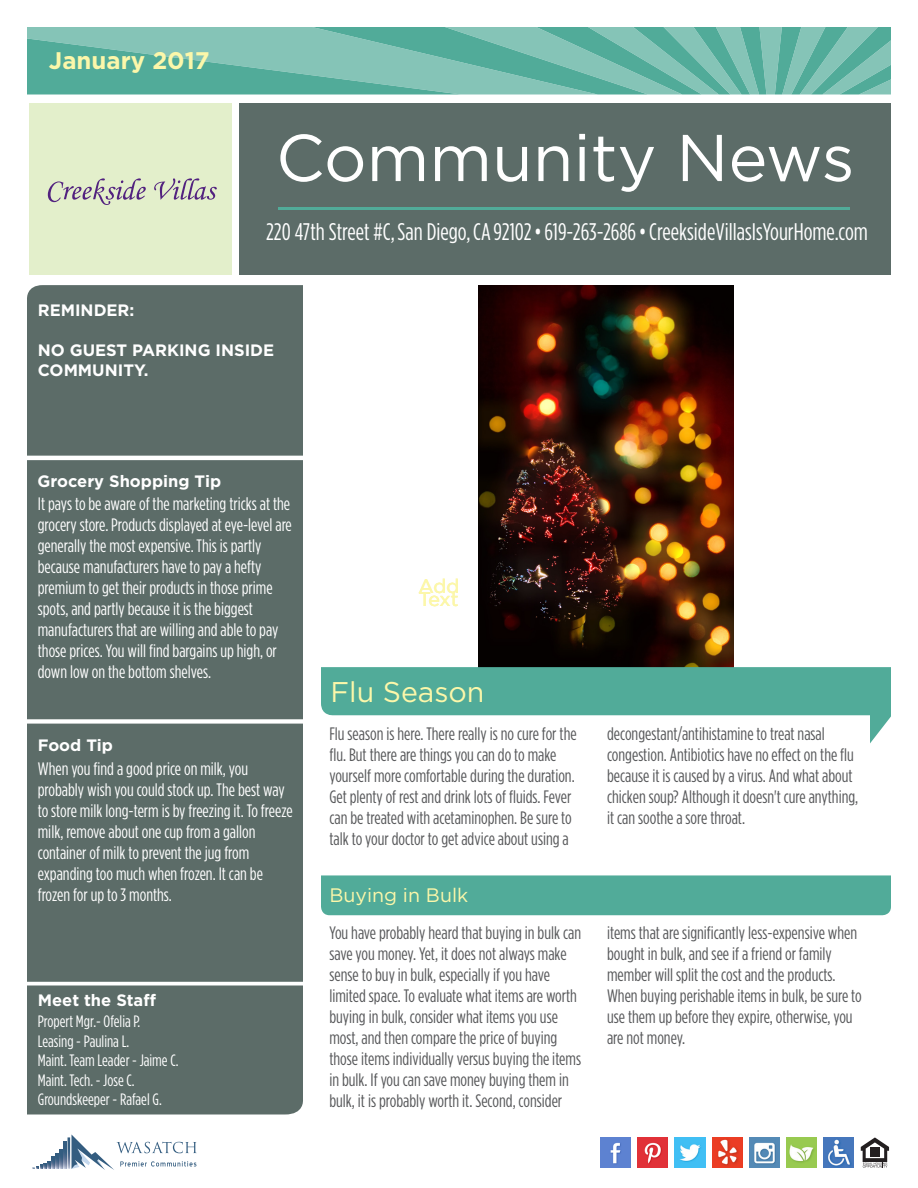
<style>
.page{position:relative;width:918px;height:1188px;background:#fff}
.page>*{position:absolute;margin:0;border:0;box-sizing:border-box;transform-origin:0 0}
.Newsletter_name{font:66px "Gotham";color:#fff}
.Article_Short_Headin{font:28.5px "Gotham";color:#fcf7aa}
.Property_Info{font:24px "Gotham Condensed";color:#fff}
.Month_Year{font:700 24px "Gotham";color:#fcf7aa}
.Article_Long_Heading{font:19.5px "Gotham";color:#fcf7aa}
.Body_Copy{font:18px/21px "Gotham Condensed";color:#57585a}
.Tip_Box_2{font:18px/21px "Gotham Condensed";color:#fff}
.staff_copy{font:16.5px "Gotham Condensed";color:#fff}
.SFQ_Box_1{font:700 16.5px/19.8px "Gotham";color:#fff}
.Tip_Box_1{font:700 16.5px "Gotham";color:#fff}
.Meet_The_Staff{font:700 16.5px "Gotham";color:#fff}
</style>
<div class="page">
<img style="left:479px;top:285px;width:254px;height:382px">
<div style="left:27px;top:285px;width:276px;height:829px;background:#5c6c68"></div>
<svg style="left:321px;top:667px;width:570px;height:248px"></svg>
<div style="left:239px;top:104px;width:652px;height:171px;background:#5c6c68"></div>
<hr style="left:278px;top:207px;width:571px;height:3px;background:#51ab99">
<svg style="left:27px;top:27px;width:864px;height:67px;background:#6cb8a9"></svg>
<svg style="left:861px;top:1138px;width:28px;height:30px"></svg>
<hr style="left:870px;top:1152px;width:10px;height:4px;background:#231f20">
<hr style="left:870px;top:1148px;width:10px;height:4px;background:#231f20">
<img style="left:824px;top:1138px;width:30px;height:30px">
<img style="left:786px;top:1138px;width:31px;height:30px">
<img style="left:749px;top:1138px;width:31px;height:30px">
<img style="left:712px;top:1138px;width:30px;height:30px">
<img style="left:675px;top:1138px;width:30px;height:30px">
<img style="left:638px;top:1138px;width:30px;height:30px">
<img style="left:601px;top:1138px;width:30px;height:30px">
<svg style="left:64px;top:1141px;width:2px;height:28px"></svg>
<svg style="left:32px;top:1150px;width:30px;height:19px"></svg>
<svg style="left:68px;top:1134px;width:129px;height:36px"></svg>
<div style="left:29px;top:104px;width:203px;height:171px;background:#e3efcb"></div>
<svg style="left:48px;top:178px;width:98px;height:27px"></svg>
<svg style="left:154px;top:178px;width:63px;height:22px"></svg>
<p class="Month_Year" style="left:49px;top:45px;width:162px">January 2017</p>
<p class="Newsletter_name" style="left:276px;top:115px;width:580px">Community News</p>
<p class="Property_Info" style="left:266px;top:218px;width:603px">220 47th Street #C, San Diego, CA 92102 • 619-263-2686 • CreeksideVillasIsYourHome.com</p>
<p class="SFQ_Box_1" style="left:38px;top:300px;width:98px">REMINDER:</p>
<p class="SFQ_Box_1" style="left:38px;top:340px;width:238px">NO GUEST PARKING INSIDE<br>COMMUNITY.</p>
<p class="Tip_Box_1" style="left:38px;top:470px;width:185px">Grocery Shopping Tip</p>
<p class="Tip_Box_2" style="left:38px;top:493px;width:256px">It pays to be aware of the marketing tricks at the grocery store. Products displayed at eye-level are generally the most expensive. This is partly because manufacturers have to pay a hefty premium to get their products in those prime spots, and partly because it is the biggest manufacturers that are willing and able to pay those prices. You will find bargains up high, or down low on the bottom shelves.</p>
<p class="Tip_Box_1" style="left:38px;top:735px;width:77px">Food Tip</p>
<p class="Tip_Box_2" style="left:38px;top:758px;width:256px">When you find a good price on milk, you probably wish you could stock up. The best way to store milk long-term is by freezing it. To freeze milk, remove about one cup from a gallon container of milk to prevent the jug from expanding too much when frozen. It can be frozen for up to 3 months.</p>
<p class="Meet_The_Staff" style="left:38px;top:990px;width:120px">Meet the Staff</p>
<p class="staff_copy" style="left:38px;top:1012px;width:104px">Propert Mgr.- Ofelia P.</p>
<p class="staff_copy" style="left:38px;top:1032px;width:93px">Leasing - Paulina L.</p>
<p class="staff_copy" style="left:38px;top:1051px;width:142px">Maint. Team Leader - Jaime C.</p>
<p class="staff_copy" style="left:38px;top:1071px;width:98px">Maint. Tech. - Jose C.</p>
<p class="staff_copy" style="left:38px;top:1090px;width:126px">Groundskeeper - Rafael G.</p>
<p class="Article_Long_Heading" style="left:418px;top:573px;width:42px">Add</p>
<p class="Article_Long_Heading" style="left:418px;top:587px;width:42px">Text</p>
<p class="Article_Short_Headin" style="left:330px;top:674px;width:156px">Flu Season</p>
<p class="Body_Copy" style="left:329px;top:723px;width:249px">Flu season is here. There really is no cure for the flu. But there are things you can do to make yourself more comfortable during the duration.<br>Get plenty of rest and drink lots of fluids. Fever can be treated with acetaminophen. Be sure to talk to your doctor to get advice about using a</p>
<p class="Article_Long_Heading" style="left:329px;top:882px;width:140px">Buying in Bulk</p>
<p class="Body_Copy" style="left:329px;top:922px;width:253px">You have probably heard that buying in bulk can save you money. Yet, it does not always make sense to buy in bulk, especially if you have limited space. To evaluate what items are worth buying in bulk, consider what items you use most, and then compare the price of buying those items individually versus buying the items in bulk. If you can save money buying them in bulk, it is probably worth it. Second, consider</p>
<p class="Body_Copy" style="left:607px;top:723px;width:253px">decongestant/antihistamine to treat nasal congestion. Antibiotics have no effect on the flu because it is caused by a virus. And what about chicken soup? Although it doesn't cure anything, it can soothe a sore throat.</p>
<p class="Body_Copy" style="left:607px;top:922px;width:256px">items that are significantly less-expensive when bought in bulk, and see if a friend or family member will split the cost and the products.<br>When buying perishable items in bulk, be sure to use them up before they expire, otherwise, you are not money.</p>
</div>
